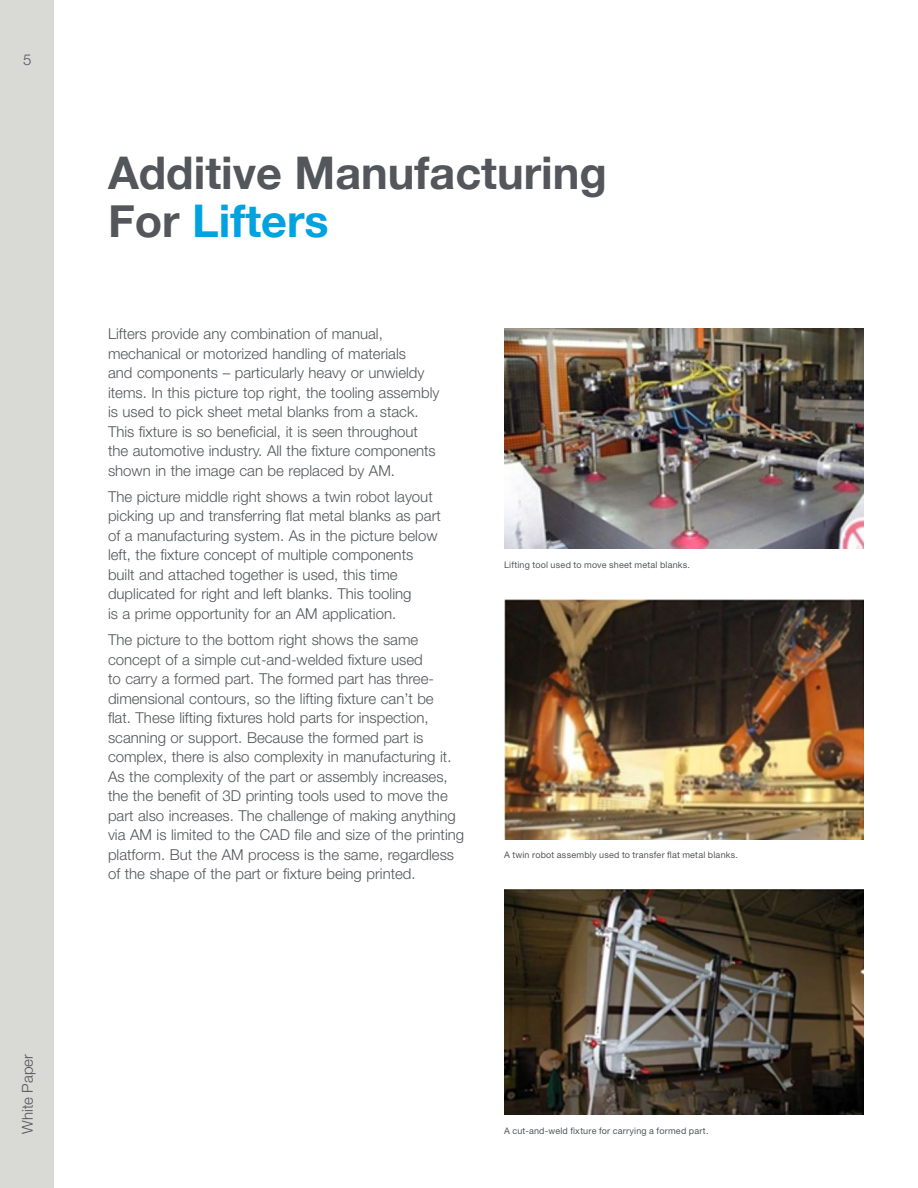
<style>
.page{position:relative;width:918px;height:1188px;background:#fff}
.page>*{position:absolute;margin:0;border:0;box-sizing:border-box;transform-origin:0 0}
.t1{font:700 45px/48px "Helvetica Neue";color:#53565a}
.t2{font:300 15px/19.5px "Helvetica Neue LT Std";color:#53565a}
.t3{font:9px "Helvetica Neue LT Std";letter-spacing:.025em;color:#53565a}
.s1{color:#00a2df}
</style>
<div class="page">
<div style="left:0;top:0;width:54px;height:1188px;background:#d9d9d6"></div>
<img style="left:504px;top:890px;width:360px;height:224px">
<img style="left:504px;top:328px;width:360px;height:221px">
<img style="left:504px;top:599px;width:360px;height:240px">
<p class="t2" style="left:23px;top:49px;width:10px">5</p>
<p class="t2" style="left:17px;top:1134px;width:82px;rotate:-90deg">White Paper</p>
<h1 class="t1" style="left:108px;top:150px;width:501px">Additive Manufacturing<br>For <span class="s1">Lifters</span></h1>
<p class="t2" style="left:108px;top:324px;width:333px">Lifters provide any combination of manual, mechanical or motorized handling of materials<br>and components – particularly heavy or unwieldy items. In this picture top right, the tooling assembly is used to pick sheet metal blanks from a stack.<br>This fixture is so beneficial, it is seen throughout the automotive industry. All the fixture components shown in the image can be replaced by AM.</p>
<p class="t2" style="left:108px;top:487px;width:334px">The picture middle right shows a twin robot layout picking up and transferring flat metal blanks as part of a manufacturing system. As in the picture below left, the fixture concept of multiple components built and attached together is used, this time duplicated for right and left blanks. This tooling<br>is a prime opportunity for an AM application.</p>
<p class="t2" style="left:108px;top:630px;width:358px">The picture to the bottom right shows the same concept of a simple cut-and-welded fixture used<br>to carry a formed part. The formed part has three&shy;dimensional contours, so the lifting fixture can’t be<br>flat. These lifting fixtures hold parts for inspection, scanning or support. Because the formed part is complex, there is also complexity in manufacturing it.<br>As the complexity of the part or assembly increases, the the benefit of 3D printing tools used to move the part also increases. The challenge of making anything via AM is limited to the CAD file and size of the printing platform. But the AM process is the same, regardless of the shape of the part or fixture being printed.</p>
<p class="t3" style="left:504px;top:559px;width:187px">Lifting tool used to move sheet metal blanks.</p>
<p class="t3" style="left:504px;top:850px;width:235px">A twin robot assembly used to transfer flat metal blanks.</p>
<p class="t3" style="left:504px;top:1125px;width:206px">A cut-and-weld fixture for carrying a formed part.</p>
</div>
